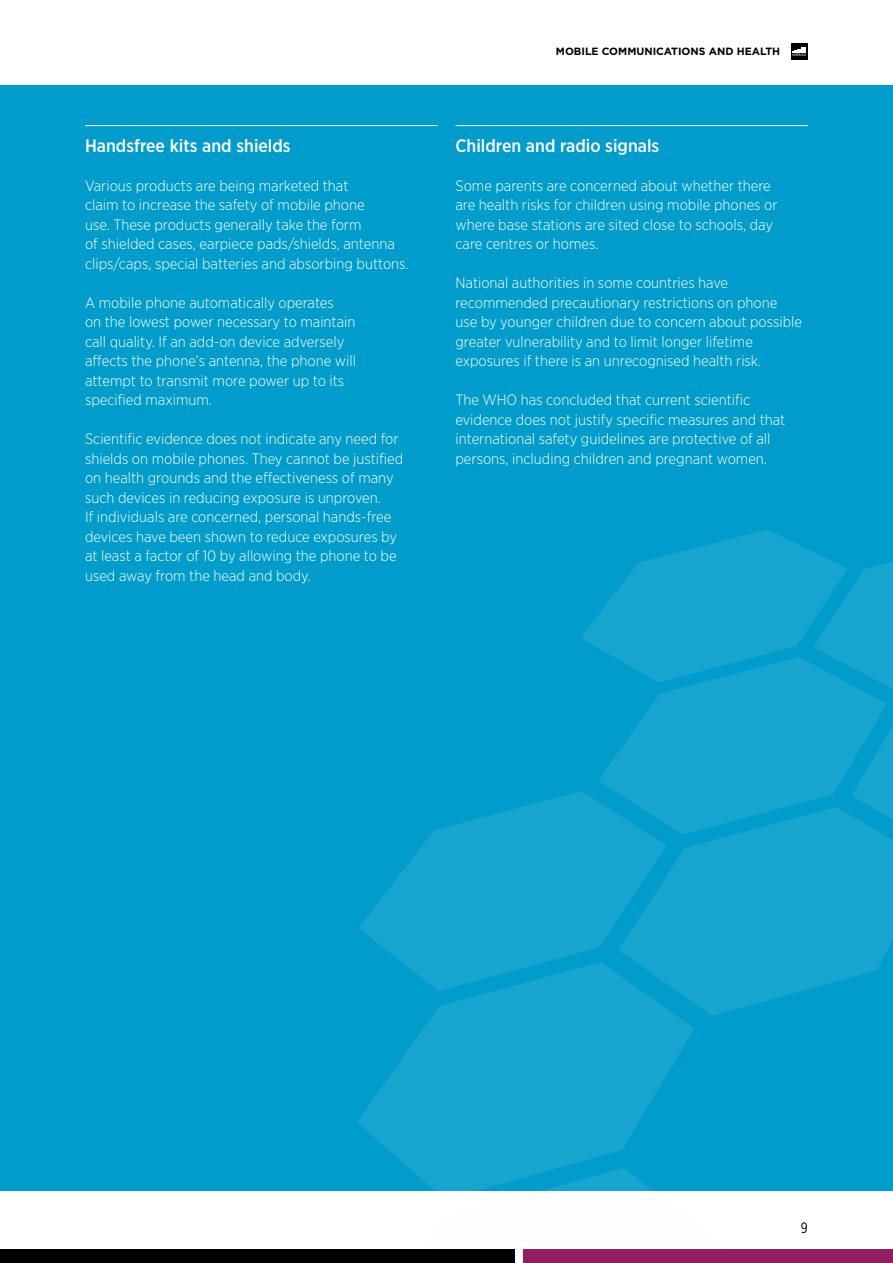
<style>
.page{position:relative;width:893px;height:1263px;background:#fff}
.page>*{position:absolute;margin:0;border:0;box-sizing:border-box;transform-origin:0 0}
.t1{font:500 18px "Gotham Narrow";color:#fff}
.t2{font:300 15px/19.5px "Gotham Narrow";color:#fff}
.t3{font:15px "Gotham X Narrow";color:#000}
.t4{font:700 10.5px "Gotham";color:#000}
</style>
<div class="page">
<div style="left:791px;top:43px;width:17px;height:17px;background:#000"></div>
<svg style="left:792px;top:47px;width:15px;height:9px"></svg>
<div style="left:0;top:85px;width:893px;height:1106px;background:#009dcc"></div>
<svg style="left:357px;top:991px;width:337px;height:200px;fill:#17a5cf"></svg>
<svg style="left:359px;top:791px;width:259px;height:200px;fill:#17a5cf"></svg>
<svg style="left:618px;top:852px;width:275px;height:164px;fill:#17a5cf"></svg>
<svg style="left:581px;top:530px;width:312px;height:322px"></svg>
<div style="left:0;top:1249px;width:514px;height:14px;background:#000"></div>
<div style="left:523px;top:1249px;width:370px;height:14px;background:#931d60"></div>
<hr style="left:85px;top:125px;width:352px;height:1px;background:#fff">
<hr style="left:455px;top:125px;width:353px;height:1px;background:#fff">
<p class="t1" style="left:85px;top:134px;width:207px">Handsfree kits and shields</p>
<p class="t2" style="left:85px;top:175px;width:325px">Various products are being marketed that<br>claim to increase the safety of mobile phone<br>use. These products generally take the form<br>of shielded cases, earpiece pads/shields, antenna clips/caps, special batteries and absorbing buttons.</p>
<p class="t2" style="left:85px;top:292px;width:272px">A mobile phone automatically operates<br>on the lowest power necessary to maintain call quality. If an add-on device adversely affects the phone’s antenna, the phone will attempt to transmit more power up to its specified maximum.</p>
<p class="t2" style="left:85px;top:429px;width:320px">Scientific evidence does not indicate any need for shields on mobile phones. They cannot be justified on health grounds and the effectiveness of many such devices in reducing exposure is unproven.<br>If individuals are concerned, personal hands-free devices have been shown to reduce exposures by at least a factor of 10 by allowing the phone to be used away from the head and body.</p>
<p class="t4" style="left:556px;top:44px;width:226px">MOBILE COMMUNICATIONS AND HEALTH</p>
<p class="t1" style="left:455px;top:134px;width:205px">Children and radio signals</p>
<p class="t2" style="left:455px;top:175px;width:324px">Some parents are concerned about whether there are health risks for children using mobile phones or where base stations are sited close to schools, day care centres or homes.</p>
<p class="t2" style="left:455px;top:273px;width:348px">National authorities in some countries have recommended precautionary restrictions on phone use by younger children due to concern about possible greater vulnerability and to limit longer lifetime exposures if there is an unrecognised health risk.</p>
<p class="t2" style="left:455px;top:390px;width:331px">The WHO has concluded that current scientific evidence does not justify specific measures and that international safety guidelines are protective of all persons, including children and pregnant women.</p>
<p class="t3" style="left:801px;top:1219px;width:8px">9</p>
</div>
